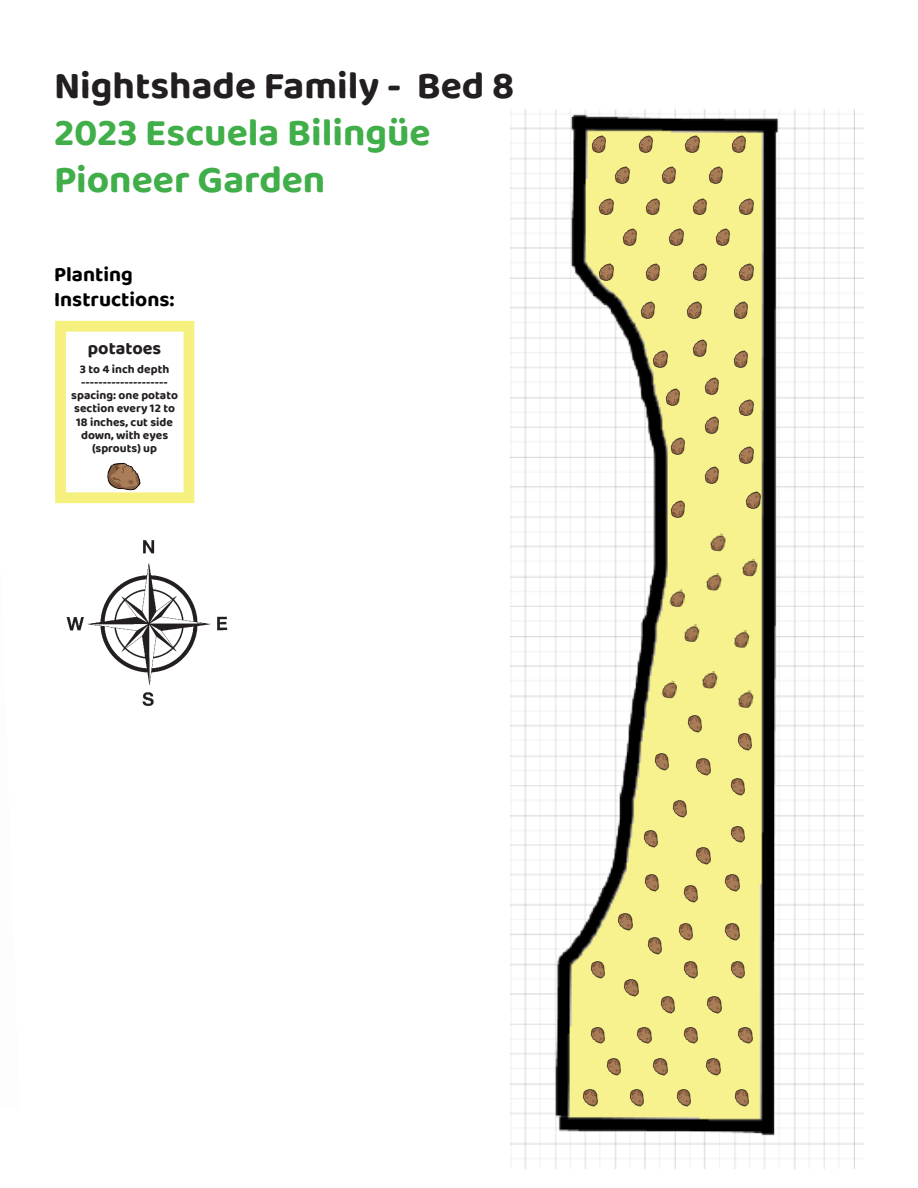
<style>
.page{position:relative;width:918px;height:1188px;background:#fff}
.page>*{position:absolute;margin:0;border:0;box-sizing:border-box;transform-origin:0 0}
.t1{font:39px/46.8px "Baloo 2";color:#40ae49}
.t2{font:21px/25.2px "Baloo 2";color:#000}
.t3{font:700 18px "Baloo Tamma 2";color:#231f20}
.t4{font:700 12px/13.2px "Baloo Tamma 2";color:#231f20;text-align:center}
.s1{color:#231f20}
</style>
<div class="page">
<img style="left:66px;top:540px;width:162px;height:167px">
<img style="left:510px;top:109px;width:354px;height:1059px">
<img style="left:591px;top:136px;width:15px;height:18px">
<img style="left:638px;top:136px;width:15px;height:18px">
<img style="left:685px;top:136px;width:14px;height:18px">
<img style="left:732px;top:136px;width:14px;height:18px">
<img style="left:615px;top:167px;width:14px;height:17px">
<img style="left:661px;top:167px;width:15px;height:17px">
<img style="left:708px;top:167px;width:15px;height:17px">
<img style="left:599px;top:198px;width:14px;height:18px">
<img style="left:645px;top:198px;width:15px;height:18px">
<img style="left:692px;top:198px;width:15px;height:18px">
<img style="left:739px;top:198px;width:14px;height:18px">
<img style="left:622px;top:229px;width:15px;height:18px">
<img style="left:669px;top:229px;width:14px;height:18px">
<img style="left:715px;top:229px;width:15px;height:18px">
<img style="left:599px;top:263px;width:14px;height:18px">
<img style="left:645px;top:263px;width:15px;height:18px">
<img style="left:692px;top:263px;width:15px;height:18px">
<img style="left:739px;top:263px;width:14px;height:18px">
<img style="left:640px;top:301px;width:15px;height:18px">
<img style="left:687px;top:301px;width:14px;height:18px">
<img style="left:733px;top:301px;width:15px;height:18px">
<img style="left:653px;top:350px;width:14px;height:18px">
<img style="left:692px;top:339px;width:15px;height:18px">
<img style="left:733px;top:350px;width:15px;height:18px">
<img style="left:665px;top:388px;width:15px;height:18px">
<img style="left:705px;top:377px;width:14px;height:18px">
<img style="left:739px;top:399px;width:14px;height:18px">
<img style="left:670px;top:437px;width:14px;height:18px">
<img style="left:705px;top:417px;width:14px;height:18px">
<img style="left:739px;top:446px;width:14px;height:18px">
<img style="left:705px;top:466px;width:14px;height:18px">
<img style="left:746px;top:491px;width:14px;height:18px">
<img style="left:670px;top:500px;width:14px;height:18px">
<img style="left:583px;top:1088px;width:14px;height:18px">
<img style="left:629px;top:1088px;width:15px;height:18px">
<img style="left:676px;top:1088px;width:15px;height:18px">
<img style="left:734px;top:1088px;width:15px;height:18px">
<img style="left:606px;top:1058px;width:15px;height:17px">
<img style="left:653px;top:1058px;width:14px;height:17px">
<img style="left:706px;top:1058px;width:14px;height:17px">
<img style="left:590px;top:1026px;width:15px;height:18px">
<img style="left:637px;top:1026px;width:14px;height:18px">
<img style="left:684px;top:1026px;width:14px;height:18px">
<img style="left:738px;top:1026px;width:14px;height:18px">
<img style="left:624px;top:979px;width:14px;height:18px">
<img style="left:660px;top:995px;width:15px;height:18px">
<img style="left:707px;top:995px;width:14px;height:18px">
<img style="left:590px;top:961px;width:15px;height:18px">
<img style="left:647px;top:937px;width:15px;height:18px">
<img style="left:684px;top:961px;width:14px;height:18px">
<img style="left:730px;top:961px;width:15px;height:18px">
<img style="left:618px;top:912px;width:14px;height:18px">
<img style="left:678px;top:923px;width:15px;height:18px">
<img style="left:725px;top:923px;width:14px;height:18px">
<img style="left:644px;top:874px;width:15px;height:18px">
<img style="left:684px;top:885px;width:14px;height:18px">
<img style="left:725px;top:874px;width:14px;height:18px">
<img style="left:643px;top:830px;width:14px;height:18px">
<img style="left:696px;top:847px;width:14px;height:18px">
<img style="left:730px;top:825px;width:15px;height:18px">
<img style="left:654px;top:752px;width:15px;height:18px">
<img style="left:672px;top:799px;width:15px;height:18px">
<img style="left:730px;top:778px;width:15px;height:18px">
<img style="left:696px;top:758px;width:14px;height:18px">
<img style="left:737px;top:733px;width:15px;height:18px">
<img style="left:687px;top:715px;width:15px;height:18px">
<img style="left:702px;top:670px;width:16px;height:19px">
<img style="left:710px;top:532px;width:16px;height:20px">
<img style="left:742px;top:558px;width:16px;height:19px">
<img style="left:669px;top:588px;width:17px;height:20px">
<img style="left:706px;top:572px;width:16px;height:19px">
<img style="left:734px;top:629px;width:16px;height:19px">
<img style="left:684px;top:623px;width:16px;height:20px">
<img style="left:738px;top:689px;width:16px;height:20px">
<img style="left:661px;top:679px;width:17px;height:20px">
<div style="left:55px;top:321px;width:139px;height:182px;border:11px solid #f6f17f"></div>
<img style="left:107px;top:462px;width:34px;height:28px">
<p class="t1" style="left:54px;top:64px;width:462px"><span class="s1">Nightshade Family - Bed 8<br></span>2023 Escuela Bilingüe<br>Pioneer Garden</p>
<p class="t2" style="left:54px;top:263px;width:122px">Planting<br>Instructions:</p>
<p class="t3" style="left:88px;top:337px;width:75px">potatoes</p>
<p class="t4" style="left:71px;top:362px;width:108px">3 to 4 inch depth -------------------- spacing: one potato section every 12 to<br>18 inches, cut side down, with eyes (sprouts) up</p>
</div>
